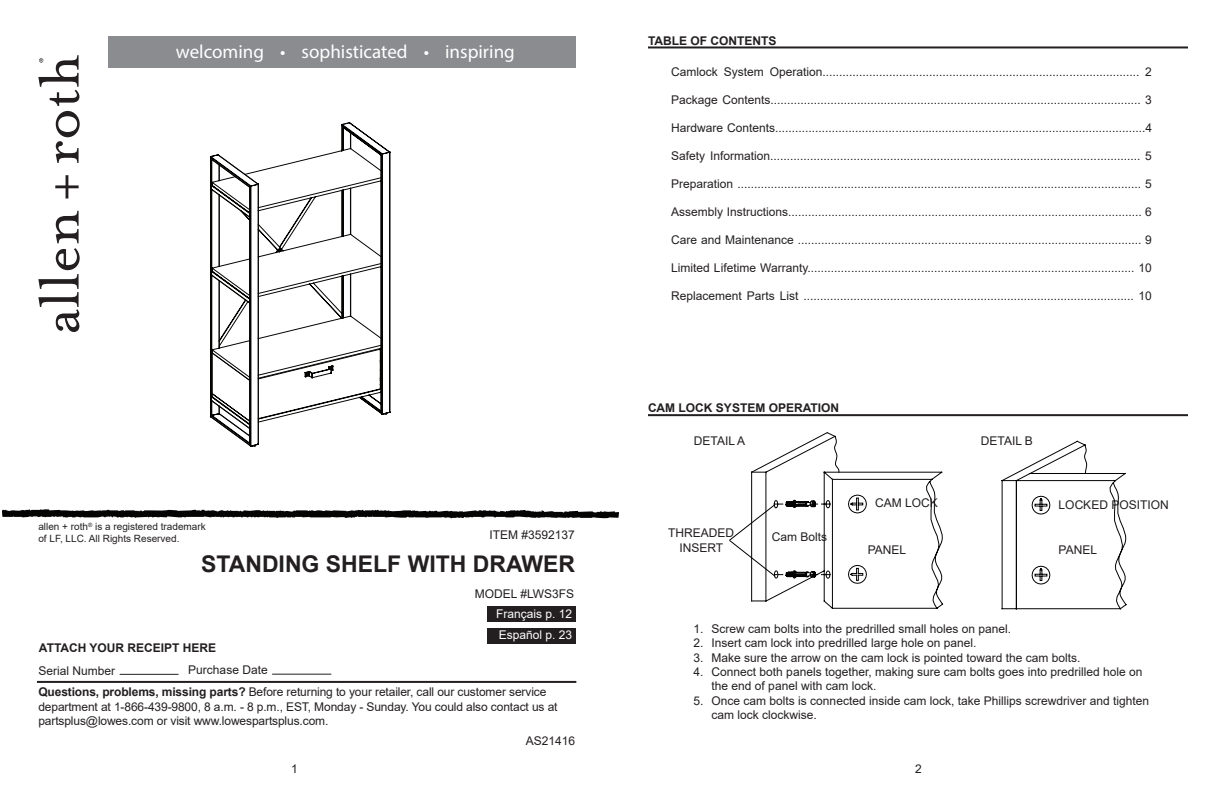
<style>
.page{position:relative;width:1224px;height:792px;background:#fff}
.page>*{position:absolute;margin:0;border:0;box-sizing:border-box;transform-origin:0 0}
.t1{font:700 23px "Arial";color:#231f20}
.t2{font:19px "Myriad Pro";color:#fff}
.t3{font:12px/14.4px "Arial";color:#231f20}
.t4{font:700 12px "Arial";color:#231f20}
.t5{font:12px/21.2px "Arial";color:#fff}
.t6{font:10px/12px "Arial";color:#231f20}
.s1{font-weight:700}
</style>
<div class="page">
<div style="left:487px;top:607px;width:89px;height:15px;background:#231f20"></div>
<div style="left:487px;top:628px;width:89px;height:15px;background:#231f20"></div>
<hr style="left:120px;top:674px;width:59px;height:1px;background:#231f20">
<hr style="left:272px;top:674px;width:59px;height:1px;background:#231f20">
<hr style="left:37px;top:681px;width:539px;height:2px;background:#231f20">
<svg style="left:38px;top:211px;width:42px;height:121px"></svg>
<svg style="left:55px;top:175px;width:24px;height:24px"></svg>
<svg style="left:38px;top:55px;width:42px;height:108px"></svg>
<div style="left:108px;top:36px;width:468px;height:31px;background:#8a8c8f"></div>
<svg style="left:2px;top:509px;width:617px;height:10px"></svg>
<svg style="left:210px;top:122px;width:181px;height:325px"></svg>
<hr style="left:648px;top:46px;width:540px;height:2px;background:#231f20">
<hr style="left:648px;top:414px;width:540px;height:2px;background:#231f20">
<svg style="left:1001px;top:441px;width:126px;height:168px"></svg>
<svg style="left:729px;top:432px;width:214px;height:177px"></svg>
<h2 class="t2" style="left:176px;top:45px;width:340px">welcoming • sophisticated • inspiring</h2>
<p class="t6" style="left:38px;top:521px;width:169px">allen + roth<sup>®</sup> is a registered trademark of LF, LLC. All Rights Reserved.</p>
<p class="t3" style="left:489px;top:529px;width:87px">ITEM #3592137</p>
<h1 class="t1" style="left:201px;top:555px;width:375px">STANDING SHELF WITH DRAWER</h1>
<p class="t3" style="left:475px;top:588px;width:101px">MODEL #LWS3FS</p>
<p class="t4" style="left:39px;top:643px;width:179px">ATTACH YOUR RECEIPT HERE</p>
<p class="t3" style="left:38px;top:664px;width:78px">Serial Number</p>
<p class="t3" style="left:188px;top:664px;width:81px">Purchase Date</p>
<p class="t5" style="left:496px;top:604px;width:78px">Français p. 12<br>Español p. 23</p>
<p class="t3" style="left:38px;top:686px;width:521px"><span class="s1">Questions, problems, missing parts?</span> Before returning to your retailer, call our customer service department at 1-866-439-9800, 8 a.m. - 8 p.m., EST, Monday - Sunday. You could also contact us at partsplus@lowes.com or visit www.lowespartsplus.com.</p>
<p class="t3" style="left:291px;top:762px;width:8px">1</p>
<p class="t3" style="left:526px;top:735px;width:51px">AS21416</p>
<p class="t4" style="left:648px;top:36px;width:130px">TABLE OF CONTENTS</p>
<p class="t3" style="left:671px;top:66px;width:482px">Camlock System Operation............................................................................................... 2</p>
<p class="t3" style="left:671px;top:94px;width:482px">Package Contents............................................................................................................... 3</p>
<p class="t3" style="left:671px;top:122px;width:483px">Hardware Contents...............................................................................................................4</p>
<p class="t3" style="left:671px;top:150px;width:482px">Safety Information............................................................................................................... 5</p>
<p class="t3" style="left:671px;top:178px;width:482px">Preparation ......................................................................................................................... 5</p>
<p class="t3" style="left:671px;top:206px;width:482px">Assembly Instructions.......................................................................................................... 6</p>
<p class="t3" style="left:671px;top:234px;width:482px">Care and Maintenance ....................................................................................................... 9</p>
<p class="t3" style="left:671px;top:262px;width:482px">Limited Lifetime Warranty.................................................................................................. 10</p>
<p class="t3" style="left:671px;top:290px;width:482px">Replacement Parts List ................................................................................................... 10</p>
<p class="t4" style="left:648px;top:404px;width:193px">CAM LOCK SYSTEM OPERATION</p>
<p class="t3" style="left:694px;top:435px;width:53px">DETAIL A</p>
<p class="t3" style="left:981px;top:435px;width:54px">DETAIL B</p>
<p class="t3" style="left:875px;top:496px;width:64px">CAM LOCK</p>
<p class="t3" style="left:1059px;top:498px;width:112px">LOCKED POSITION</p>
<p class="t3" style="left:668px;top:527px;width:67px;text-align:center">THREADED<br>INSERT</p>
<p class="t3" style="left:772px;top:531px;width:57px">Cam Bolts</p>
<p class="t3" style="left:868px;top:544px;width:40px">PANEL</p>
<p class="t3" style="left:1059px;top:544px;width:40px">PANEL</p>
<p class="t3" style="left:694px;top:623px;width:319px">1. Screw cam bolts into the predrilled small holes on panel.</p>
<p class="t3" style="left:694px;top:637px;width:284px">2. Insert cam lock into predrilled large hole on panel.</p>
<p class="t3" style="left:694px;top:651px;width:388px">3. Make sure the arrow on the cam lock is pointed toward the cam bolts.</p>
<p class="t3" style="left:712px;top:666px;width:432px;text-indent:-18px">4. Connect both panels together, making sure cam bolts goes into predrilled hole on the end of panel with cam lock.</p>
<p class="t3" style="left:712px;top:695px;width:439px;text-indent:-18px">5. Once cam bolts is connected inside cam lock, take Phillips screwdriver and tighten cam lock clockwise.</p>
<p class="t3" style="left:915px;top:762px;width:8px">2</p>
</div>
